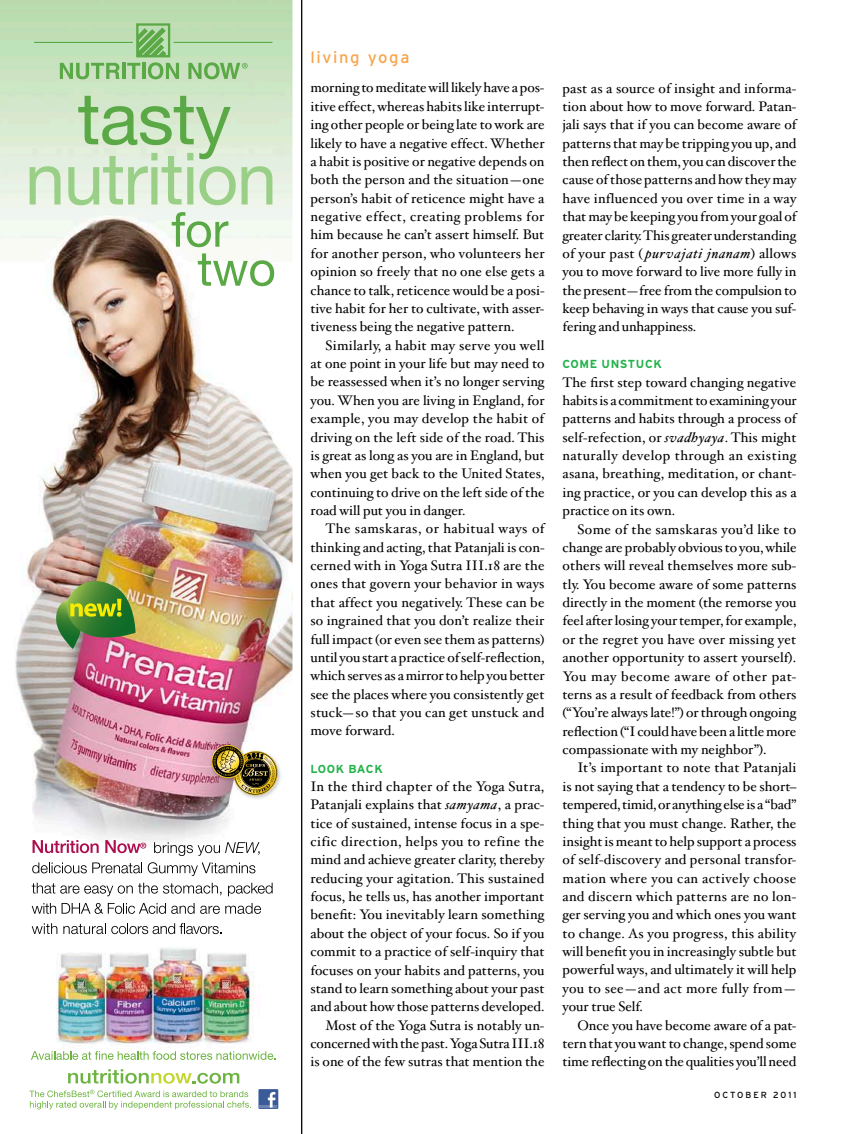
<style>
.page{position:relative;width:864px;height:1134px;background:#fff}
.page>*{position:absolute;margin:0;border:0;box-sizing:border-box;transform-origin:0 0}
.t1{font:16.5px "Interstate";letter-spacing:.1em;color:#f9a44a}
.t2{font:13.8px/18.3px "Hoefler Text";color:#000;text-align:justify}
.t3{font:700 11.7px "Interstate";letter-spacing:.05em;color:#22b34a}
.t4{font:8.85px "Interstate";letter-spacing:.225em;color:#000}
.s1{font-style:italic}
</style>
<div class="page">
<img style="left:0;top:0;width:292px;height:1110px">
<div style="left:258px;top:1089px;width:20px;height:20px;background:#3b5a98"></div>
<hr style="left:260px;top:1105px;width:17px;height:3px;background:#6c84b3">
<svg style="left:268px;top:1092px;width:7px;height:16px"></svg>
<svg style="left:29px;top:1090px;width:222px;height:19px"></svg>
<img style="left:55px;top:581px;width:81px;height:68px">
<svg style="left:68px;top:1069px;width:171px;height:15px"></svg>
<svg style="left:31px;top:1051px;width:245px;height:9px"></svg>
<svg style="left:33px;top:840px;width:66px;height:13px"></svg>
<svg style="left:105px;top:840px;width:41px;height:13px"></svg>
<svg style="left:154px;top:842px;width:106px;height:14px"></svg>
<svg style="left:32px;top:862px;width:110px;height:11px"></svg>
<svg style="left:148px;top:862px;width:107px;height:14px"></svg>
<svg style="left:32px;top:883px;width:189px;height:13px"></svg>
<svg style="left:228px;top:883px;width:45px;height:13px"></svg>
<svg style="left:32px;top:903px;width:24px;height:11px"></svg>
<svg style="left:62px;top:903px;width:199px;height:11px"></svg>
<svg style="left:32px;top:923px;width:25px;height:11px"></svg>
<svg style="left:63px;top:923px;width:158px;height:11px"></svg>
<img style="left:209px;top:743px;width:73px;height:57px">
<svg style="left:233px;top:751px;width:45px;height:44px"></svg>
<svg style="left:234px;top:752px;width:43px;height:42px"></svg>
<svg style="left:235px;top:752px;width:41px;height:42px"></svg>
<img style="left:213px;top:746px;width:62px;height:47px">
<svg style="left:30px;top:166px;width:31px;height:39px"></svg>
<svg style="left:68px;top:96px;width:168px;height:109px;background:#c0deb6"></svg>
<svg style="left:242px;top:166px;width:30px;height:39px"></svg>
<svg style="left:172px;top:212px;width:56px;height:35px"></svg>
<svg style="left:198px;top:253px;width:76px;height:33px"></svg>
<svg style="left:139px;top:27px;width:28px;height:27px"></svg>
<div style="left:136px;top:23px;width:34px;height:34px;border:2px solid #5aa846"></div>
<hr style="left:34px;top:42px;width:99px;height:1px;background:#5aa846">
<hr style="left:174px;top:42px;width:98px;height:1px;background:#5aa846">
<svg style="left:60px;top:63px;width:60px;height:16px"></svg>
<hr style="left:122px;top:63px;width:3px;height:16px;background:#5aa846">
<svg style="left:127px;top:63px;width:13px;height:16px"></svg>
<hr style="left:142px;top:63px;width:3px;height:16px;background:#5aa846">
<svg style="left:148px;top:62px;width:31px;height:17px"></svg>
<svg style="left:188px;top:62px;width:60px;height:17px"></svg>
<hr style="left:301px;top:0;width:1px;height:1134px;background:#000">
<p class="t1" style="left:310px;top:48px;width:100px">LIVING YOGA</p>
<p class="t2" style="left:311px;top:79px;width:236px">morning to meditate will likely have a pos&shy;itive effect, whereas habits like interrupt&shy;ing other people or being late to work are likely to have a negative effect. Whether a habit is positive or negative depends on both the person and the situation—one person’s habit of reticence might have a negative effect, creating problems for him because he can’t assert himself. But for another person, who volunteers her opinion so freely that no one else gets a chance to talk, reticence would be a posi&shy;tive habit for her to cultivate, with asser&shy;tiveness being the negative pattern.</p>
<p class="t2" style="left:311px;top:336px;width:236px;text-indent:15px">Similarly, a habit may serve you well at one point in your life but may need to be reassessed when it’s no longer serving you. When you are living in England, for example, you may develop the habit of driving on the left side of the road. This is great as long as you are in England, but when you get back to the United States, continuing to drive on the left side of the road will put you in danger.</p>
<p class="t2" style="left:311px;top:520px;width:236px;text-indent:15px">The samskaras, or habitual ways of thinking and acting, that Patanjali is con&shy;cerned with in Yoga Sutra III.18 are the ones that govern your behavior in ways that affect you negatively. These can be so ingrained that you don’t realize their full impact (or even see them as patterns) until you start a practice of self-reflection, which serves as a mirror to help you better see the places where you consistently get stuck—so that you can get unstuck and move forward.</p>
<p class="t3" style="left:310px;top:762px;width:74px">LOOK BACK</p>
<p class="t2" style="left:310px;top:778px;width:236px;text-align:right">In the third chapter of the Yoga Sutra, Patanjali explains that <span class="s1">samyama</span>, a prac&shy;tice of sustained, intense focus in a spe&shy;cific direction, helps you to refine the mind and achieve greater clarity, thereby reducing your agitation. This sustained focus, he tells us, has another important benefit: You inevitably learn something about the object of your focus. So if you commit to a practice of self-inquiry that focuses on your habits and patterns, you stand to learn something about your past and about how those patterns developed.<br>Most of the Yoga Sutra is notably un-- concerned with the past. Yoga Sutra III.18 is one of the few sutras that mention the</p>
<p class="t2" style="left:562px;top:79px;width:236px">past as a source of insight and informa&shy;tion about how to move forward. Patan&shy;jali says that if you can become aware of patterns that may be tripping you up, and then reflect on them, you can discover the cause of those patterns and how they may have influenced you over time in a way that may be keeping you from your goal of greater clarity. This greater understanding of your past ( <span class="s1">purvajati jnanam</span>) allows you to move forward to live more fully in the present—free from the compulsion to keep behaving in ways that cause you suf&shy;fering and unhappiness.</p>
<p class="t3" style="left:562px;top:358px;width:101px">COME UNSTUCK</p>
<p class="t2" style="left:562px;top:373px;width:236px">The first step toward changing negative habits is a commitment to examining your patterns and habits through a process of self-refection, or <span class="s1">svadhyaya</span>. This might naturally develop through an existing asana, breathing, meditation, or chant&shy;ing practice, or you can develop this as a practice on its own.</p>
<p class="t2" style="left:563px;top:520px;width:236px;text-indent:15px">Some of the samskaras you’d like to change are probably obvious to you, while others will reveal themselves more sub&shy;tly. You become aware of some patterns directly in the moment (the remorse you feel after losing your temper, for example, or the regret you have over missing yet another opportunity to assert yourself).<br>You may become aware of other pat&shy;terns as a result of feedback from others (“You’re always late!”) or through ongoing reflection (“I could have been a little more compassionate with my neighbor”).</p>
<p class="t2" style="left:563px;top:759px;width:236px;text-indent:15px">It’s important to note that Patanjali is not saying that a tendency to be short– tempered, timid, or anything else is a “bad” thing that you must change. Rather, the insight is meant to help support a process of self-discovery and personal transfor&shy;mation where you can actively choose and discern which patterns are no lon&shy;ger serving you and which ones you want to change. As you progress, this ability will benefit you in increasingly subtle but powerful ways, and ultimately it will help you to see—and act more fully from— your true Self.</p>
<p class="t2" style="left:563px;top:1016px;width:236px;text-indent:15px">Once you have become aware of a pat&shy;tern that you want to change, spend some time reflecting on the qualities you’ll need</p>
<p class="t4" style="left:714px;top:1090px;width:84px">O CTO BER 2011</p>
</div>
